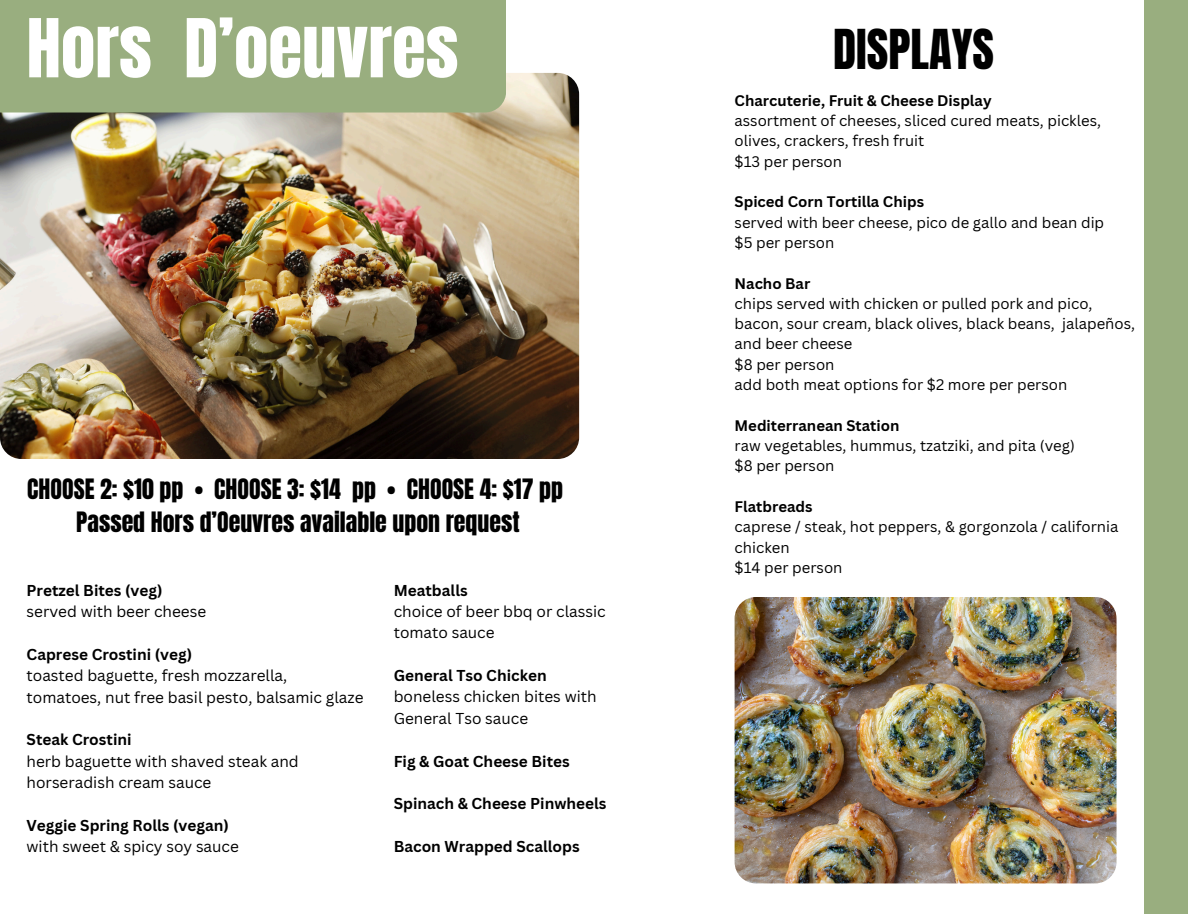
<style>
.page{position:relative;width:1188px;height:918px;background:#fff}
.page>*{position:absolute;margin:0;border:0;box-sizing:border-box;transform-origin:0 0}
.t1{font:69px "Anton";color:#fff}
.t2{font:46.8px "Anton";color:#000}
.t3{font:23.85px/32.7px "Anton";color:#000;text-align:center}
.t4{font:15.45px "Canva Sans";color:#000}
.t5{font:700 15.45px "Canva Sans";color:#000}
.t6{font:700 15.3px "Canva Sans";color:#000}
.t7{font:15.3px/21.3px "Canva Sans";color:#000}
.t8{font:14.85px/20.4px "Canva Sans";color:#000}
.t9{font:700 14.85px "Canva Sans";color:#000}
</style>
<div class="page">
<img style="left:0;top:73px;width:579px;height:386px;border-radius:21px">
<div style="left:1144px;top:0;width:44px;height:914px;background:#99ae7f"></div>
<div style="left:0;top:0;width:506px;height:113px;background:#99ae7f"></div>
<img style="left:735px;top:597px;width:382px;height:286px;border-radius:21px">
<h4 class="t1" style="left:27px;top:-1px;width:433px">Hors D’oeuvres</h4>
<p class="t3" style="left:27px;top:473px;width:537px">CHOOSE 2: $10 pp • CHOOSE 3: $14 pp • CHOOSE 4: $17 pp<br>Passed Hors d’Oeuvres available upon request</p>
<h1 class="t5" style="left:27px;top:579px;width:137px">Pretzel Bites (veg)</h1>
<h2 class="t4" style="left:27px;top:601px;width:181px">served with beer cheese</h2>
<p class="t5" style="left:27px;top:643px;width:167px">Caprese Crostini (veg)</p>
<p class="t4" style="left:27px;top:665px;width:262px">toasted baguette, fresh mozzarella,</p>
<p class="t4" style="left:27px;top:686px;width:338px">tomatoes, nut free basil pesto, balsamic glaze</p>
<p class="t5" style="left:27px;top:729px;width:107px">Steak Crostini</p>
<p class="t4" style="left:27px;top:750px;width:274px">herb baguette with shaved steak and</p>
<p class="t4" style="left:27px;top:772px;width:186px">horseradish cream sauce</p>
<p class="t5" style="left:27px;top:814px;width:204px">Veggie Spring Rolls (vegan)</p>
<p class="t4" style="left:27px;top:836px;width:214px">with sweet &amp; spicy soy sauce</p>
<p class="t6" style="left:394px;top:579px;width:76px">Meatballs</p>
<p class="t7" style="left:394px;top:600px;width:214px">choice of beer bbq or classic tomato sauce</p>
<p class="t6" style="left:394px;top:665px;width:154px">General Tso Chicken</p>
<p class="t7" style="left:394px;top:686px;width:204px">boneless chicken bites with<br>General Tso sauce</p>
<p class="t6" style="left:394px;top:750px;width:178px">Fig &amp; Goat Cheese Bites</p>
<p class="t6" style="left:394px;top:793px;width:214px">Spinach &amp; Cheese Pinwheels</p>
<p class="t6" style="left:394px;top:836px;width:188px">Bacon Wrapped Scallops</p>
<p class="t2" style="left:833px;top:16px;width:163px">DISPLAYS</p>
<p class="t9" style="left:735px;top:90px;width:259px">Charcuterie, Fruit &amp; Cheese Display</p>
<p class="t8" style="left:735px;top:110px;width:368px">assortment of cheeses, sliced cured meats, pickles, olives, crackers, fresh fruit</p>
<p class="t8" style="left:735px;top:151px;width:109px">$13 per person</p>
<p class="t9" style="left:735px;top:191px;width:191px">Spiced Corn Tortilla Chips</p>
<p class="t8" style="left:735px;top:212px;width:371px">served with beer cheese, pico de gallo and bean dip</p>
<p class="t8" style="left:735px;top:232px;width:101px">$5 per person</p>
<p class="t9" style="left:735px;top:273px;width:77px">Nacho Bar</p>
<p class="t8" style="left:735px;top:293px;width:402px">chips served with chicken or pulled pork and pico, bacon, sour cream, black olives, black beans, jalapeños, and beer cheese</p>
<p class="t8" style="left:735px;top:354px;width:101px">$8 per person</p>
<p class="t8" style="left:735px;top:374px;width:334px">add both meat options for $2 more per person</p>
<h3 class="t9" style="left:735px;top:415px;width:166px">Mediterranean Station</h3>
<p class="t8" style="left:735px;top:435px;width:342px">raw vegetables, hummus, tzatziki, and pita (veg)</p>
<p class="t8" style="left:735px;top:455px;width:101px">$8 per person</p>
<p class="t9" style="left:735px;top:496px;width:79px">Flatbreads</p>
<p class="t8" style="left:735px;top:516px;width:385px">caprese / steak, hot peppers, &amp; gorgonzola / california chicken</p>
<p class="t8" style="left:735px;top:557px;width:109px">$14 per person</p>
</div>
